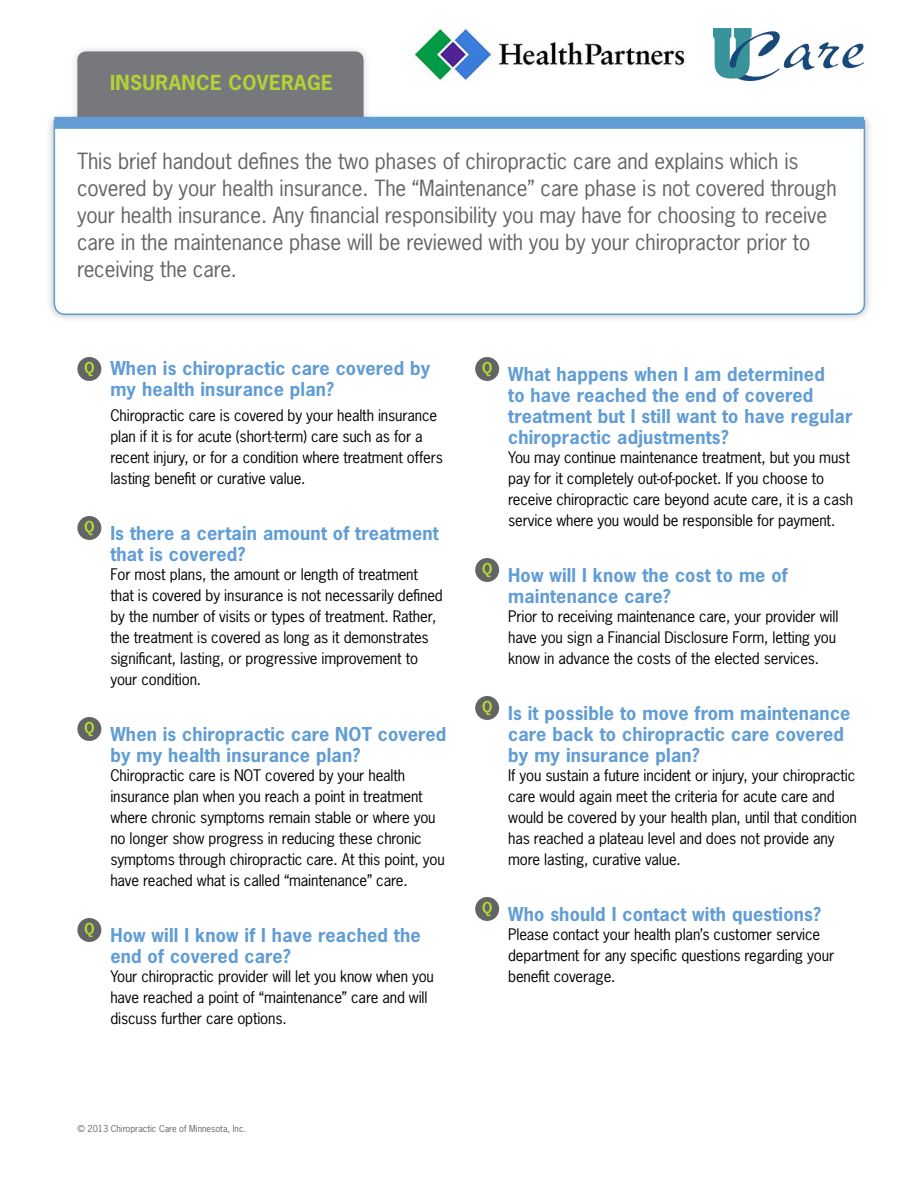
<style>
.page{position:relative;width:918px;height:1188px;background:#fff}
.page>*{position:absolute;margin:0;border:0;box-sizing:border-box;transform-origin:0 0}
.t1{font:21px/27px "News Gothic Std";letter-spacing:-.01em;color:#636466}
.t2{font:700 19.5px "News Gothic Std";letter-spacing:.02em;color:#b3d235}
.t3{font:700 18px/21px "News Gothic Std";letter-spacing:.01em;color:#619dd4}
.t4{font:15px/21px "News Gothic Std";letter-spacing:-.01em;color:#000}
.t5{font:9px "News Gothic Std";color:#636466}
</style>
<div class="page">
<div style="left:45px;top:112px;width:828px;height:211px;background:#000;opacity:.3"></div>
<svg style="left:53px;top:119px;width:813px;height:197px"></svg>
<div style="left:69px;top:43px;width:303px;height:89px;background:#fbfbfb"></div>
<div style="left:77px;top:51px;width:287px;height:66px;background:#77787b"></div>
<div style="left:54px;top:117px;width:810px;height:12px;background:#619dd4"></div>
<div style="left:77px;top:357px;width:24px;height:24px;background:#636466;border-radius:50%"></div>
<svg style="left:85px;top:362px;width:9px;height:14px"></svg>
<div style="left:77px;top:516px;width:24px;height:24px;background:#636466;border-radius:50%"></div>
<svg style="left:85px;top:521px;width:9px;height:14px"></svg>
<div style="left:77px;top:717px;width:24px;height:24px;background:#636466;border-radius:50%"></div>
<svg style="left:85px;top:722px;width:9px;height:14px"></svg>
<div style="left:77px;top:918px;width:24px;height:24px;background:#636466;border-radius:50%"></div>
<svg style="left:85px;top:923px;width:9px;height:14px"></svg>
<div style="left:475px;top:357px;width:24px;height:24px;background:#636466;border-radius:50%"></div>
<svg style="left:482px;top:362px;width:10px;height:14px"></svg>
<div style="left:475px;top:558px;width:24px;height:24px;background:#636466;border-radius:50%"></div>
<svg style="left:482px;top:563px;width:10px;height:14px"></svg>
<div style="left:475px;top:696px;width:24px;height:24px;background:#636466;border-radius:50%"></div>
<svg style="left:482px;top:701px;width:10px;height:14px"></svg>
<div style="left:475px;top:897px;width:24px;height:24px;background:#636466;border-radius:50%"></div>
<svg style="left:482px;top:902px;width:10px;height:14px"></svg>
<img style="left:714px;top:29px;width:149px;height:51px">
<img style="left:413px;top:29px;width:273px;height:52px">
<h2 class="t2" style="left:110px;top:70px;width:224px">Insurance Coverage</h2>
<p class="t1" style="left:77px;top:148px;width:761px">This brief handout defines the two phases of chiropractic care and explains which is covered by your health insurance. The “Maintenance” care phase is not covered through your health insurance. Any financial responsibility you may have for choosing to receive care in the maintenance phase will be reviewed with you by your chiropractor prior to receiving the care.</p>
<p class="t3" style="left:110px;top:357px;width:322px">When is chiropractic care covered by my health insurance plan?</p>
<p class="t4" style="left:110px;top:405px;width:334px">Chiropractic care is covered by your health insurance plan if it is for acute (short-term) care such as for a recent injury, or for a condition where treatment offers lasting benefit or curative value.</p>
<p class="t3" style="left:110px;top:522px;width:330px">Is there a certain amount of treatment that is covered?</p>
<p class="t4" style="left:110px;top:564px;width:334px">For most plans, the amount or length of treatment that is covered by insurance is not necessarily defined by the number of visits or types of treatment. Rather, the treatment is covered as long as it demonstrates significant, lasting, or progressive improvement to your condition.</p>
<p class="t3" style="left:110px;top:723px;width:338px">When is chiropractic care NOT covered by my health insurance plan?</p>
<p class="t4" style="left:110px;top:765px;width:336px">Chiropractic care is NOT covered by your health insurance plan when you reach a point in treatment where chronic symptoms remain stable or where you no longer show progress in reducing these chronic symptoms through chiropractic care. At this point, you have reached what is called “maintenance” care.</p>
<p class="t3" style="left:110px;top:924px;width:312px">How will I know if I have reached the end of covered care?</p>
<p class="t4" style="left:110px;top:966px;width:325px">Your chiropractic provider will let you know when you have reached a point of “maintenance” care and will discuss further care options.</p>
<p class="t5" style="left:77px;top:1123px;width:170px">© 2013 Chiropractic Care of Minnesota, Inc.</p>
<p class="t3" style="left:508px;top:363px;width:346px">What happens when I am determined<br>to have reached the end of covered treatment but I still want to have regular chiropractic adjustments?</p>
<p class="t4" style="left:508px;top:447px;width:346px">You may continue maintenance treatment, but you must pay for it completely out-of-pocket. If you choose to receive chiropractic care beyond acute care, it is a cash service where you would be responsible for payment.</p>
<p class="t3" style="left:508px;top:564px;width:281px">How will I know the cost to me of maintenance care?</p>
<p class="t4" style="left:508px;top:606px;width:332px">Prior to receiving maintenance care, your provider will have you sign a Financial Disclosure Form, letting you know in advance the costs of the elected services.</p>
<p class="t3" style="left:508px;top:702px;width:344px">Is it possible to move from maintenance care back to chiropractic care covered by my insurance plan?</p>
<p class="t4" style="left:508px;top:765px;width:350px">If you sustain a future incident or injury, your chiropractic care would again meet the criteria for acute care and would be covered by your health plan, until that condition has reached a plateau level and does not provide any more lasting, curative value.</p>
<p class="t3" style="left:508px;top:903px;width:315px">Who should I contact with questions?</p>
<p class="t4" style="left:508px;top:924px;width:328px">Please contact your health plan’s customer service department for any specific questions regarding your benefit coverage.</p>
</div>
